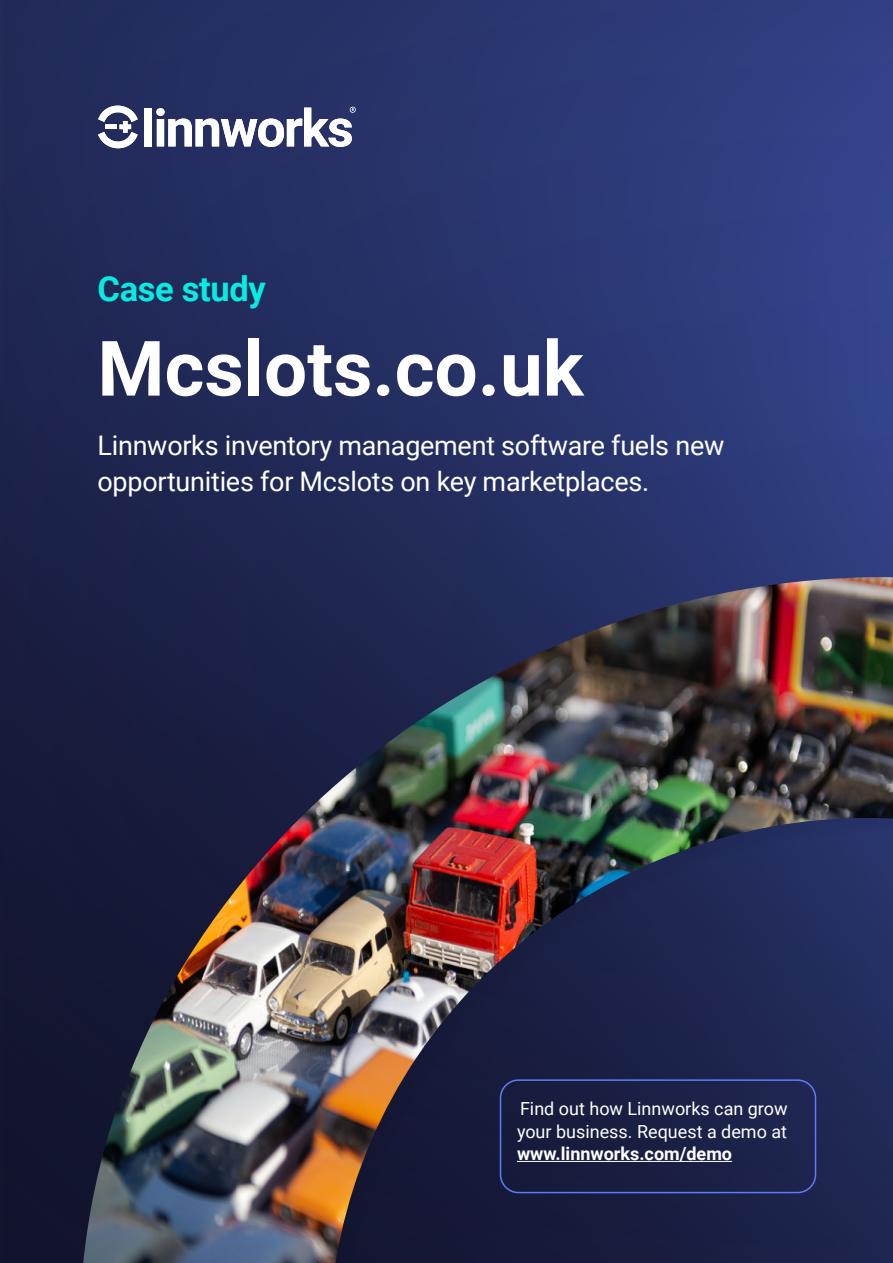
<style>
.page{position:relative;width:893px;height:1263px;background:#fff}
.page>*{position:absolute;margin:0;border:0;box-sizing:border-box;transform-origin:0 0}
.t1{font:700 76.5px "Roboto";color:#fff}
.t2{font:700 34.5px "Roboto";letter-spacing:-.01em;color:#07ece1}
.t3{font:27px/36px "Roboto";letter-spacing:-.01em;color:#fff}
.t4{font:18px/22.5px "Roboto";color:#fff}
.t5{font:700 18px "Roboto";color:#fff}
</style>
<div class="page">
<img style="left:0;top:0;width:893px;height:1263px">
<svg style="left:98px;top:105px;width:40px;height:48px"></svg>
<div style="left:145px;top:108px;width:7px;height:38px;background:#fff"></div>
<svg style="left:156px;top:107px;width:200px;height:40px"></svg>
<img style="left:83px;top:577px;width:810px;height:686px">
<div style="left:500px;top:1079px;width:316px;height:114px;border:2px solid #5c7dfa;border-radius:18px"></div>
<hr style="left:517px;top:1161px;width:215px;height:1px;background:#fff">
<p class="t2" style="left:98px;top:275px;width:170px">Case study</p>
<h1 class="t1" style="left:98px;top:337px;width:488px">Mcslots.co.uk</h1>
<p class="t3" style="left:98px;top:430px;width:628px">Linnworks inventory management software fuels new opportunities for Mcslots on key marketplaces.</p>
<p class="t4" style="left:517px;top:1099px;width:272px">Find out how Linnworks can grow your business. Request a demo at</p>
<p class="t5" style="left:517px;top:1146px;width:217px">www.linnworks.com/demo</p>
</div>
